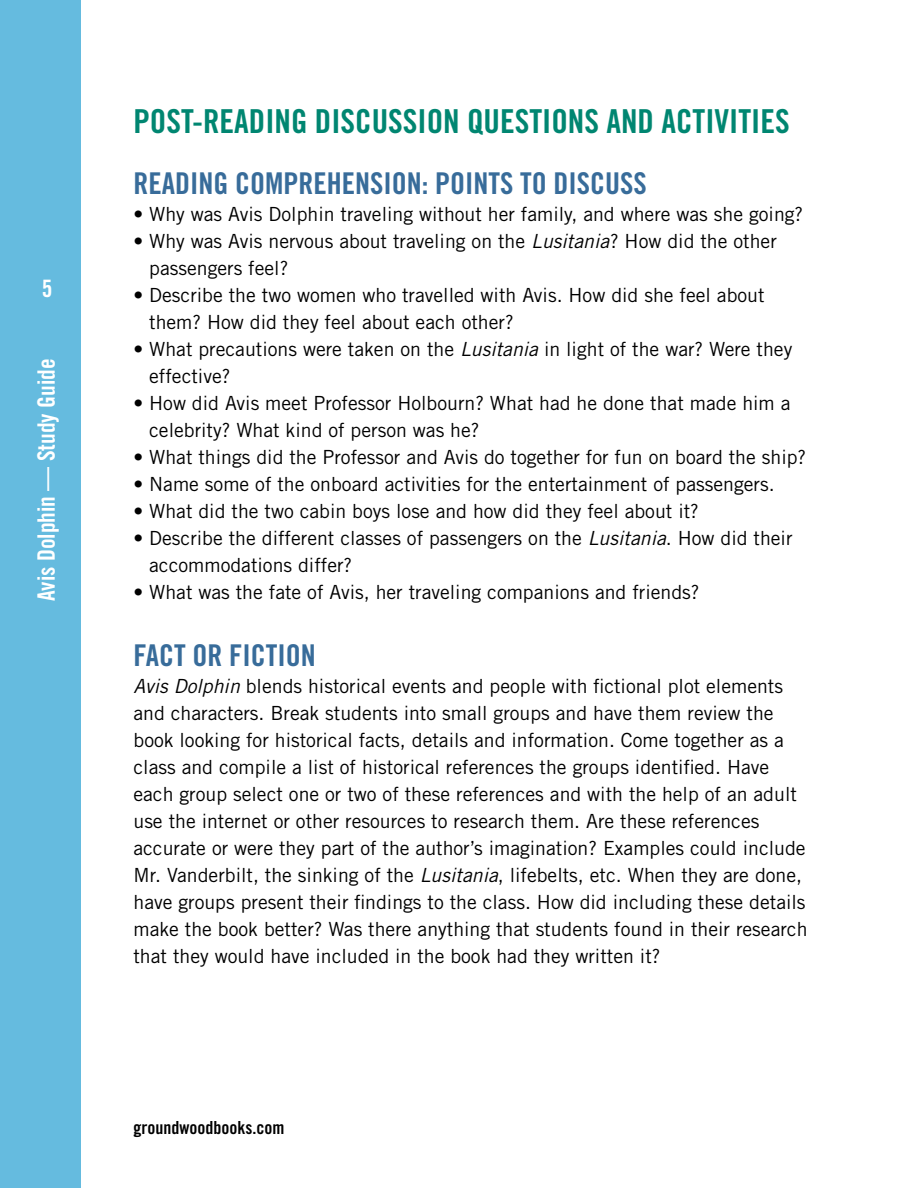
<style>
.page{position:relative;width:918px;height:1188px;background:#fff}
.page>*{position:absolute;margin:0;border:0;box-sizing:border-box;transform-origin:0 0}
.A-head{font:33px "Trade Gothic Bold Cond Twenty";color:#008671}
.B-head_no_space_befo{font:30px "Trade Gothic Bold Cond Twenty";color:#386c9a}
.B-head{font:30px "Trade Gothic Bold Cond Twenty";color:#386c9a}
.t1{font:24px "Trade Gothic Bold Cond Twenty";color:#fff}
.Para_no_space{font:19.5px/27px "Trade Gothic";color:#000}
.t2{font:18px "Trade Gothic Bold Cond Twenty";color:#000}
.s1{font-style:italic}
</style>
<div class="page">
<div style="left:0;top:0;width:81px;height:1188px;background:#65bbdf"></div>
<p class="t1" style="left:42px;top:274px;width:12px">5</p>
<p class="t1" style="left:32px;top:601px;width:244px;rotate:-90deg">Avis Dolphin — Study Guide</p>
<p class="A-head" style="left:133px;top:101px;width:658px">POST-READING DISCUSSION QUESTIONS AND ACTIVITIES</p>
<p class="B-head_no_space_befo" style="left:133px;top:165px;width:515px">READING COMPREHENSION: POINTS TO DISCUSS</p>
<p class="Para_no_space" style="left:133px;top:201px;width:671px">• Why was Avis Dolphin traveling without her family, and where was she going?</p>
<p class="Para_no_space" style="left:149px;top:228px;width:629px;text-indent:-16px">• Why was Avis nervous about traveling on the <span class="s1">Lusitania</span>? How did the other passengers feel?</p>
<p class="Para_no_space" style="left:149px;top:282px;width:617px;text-indent:-16px">• Describe the two women who travelled with Avis. How did she feel about them? How did they feel about each other?</p>
<p class="Para_no_space" style="left:149px;top:336px;width:645px;text-indent:-16px">• What precautions were taken on the <span class="s1">Lusitania</span> in light of the war? Were they effective?</p>
<p class="Para_no_space" style="left:149px;top:390px;width:643px;text-indent:-16px">• How did Avis meet Professor Holbourn? What had he done that made him a celebrity? What kind of person was he?</p>
<p class="Para_no_space" style="left:133px;top:444px;width:674px">• What things did the Professor and Avis do together for fun on board the ship?</p>
<p class="Para_no_space" style="left:133px;top:471px;width:643px">• Name some of the onboard activities for the entertainment of passengers.</p>
<p class="Para_no_space" style="left:133px;top:498px;width:567px">• What did the two cabin boys lose and how did they feel about it?</p>
<p class="Para_no_space" style="left:149px;top:525px;width:645px;text-indent:-16px">• Describe the different classes of passengers on the <span class="s1">Lusitania</span>. How did their accommodations differ?</p>
<p class="Para_no_space" style="left:133px;top:579px;width:568px">• What was the fate of Avis, her traveling companions and friends?</p>
<p class="B-head" style="left:133px;top:637px;width:184px">FACT OR FICTION</p>
<p class="Para_no_space" style="left:133px;top:672px;width:676px"><span class="s1">Avis Dolphin</span> blends historical events and people with fictional plot elements and characters. Break students into small groups and have them review the book looking for historical facts, details and information. Come together as a class and compile a list of historical references the groups identified. Have each group select one or two of these references and with the help of an adult use the internet or other resources to research them. Are these references accurate or were they part of the author’s imagination? Examples could include Mr. Vanderbilt, the sinking of the <span class="s1">Lusitania</span>, lifebelts, etc. When they are done, have groups present their findings to the class. How did including these details make the book better? Was there anything that students found in their research that they would have included in the book had they written it?</p>
<p class="t2" style="left:133px;top:1117px;width:152px">groundwoodbooks.com</p>
</div>
